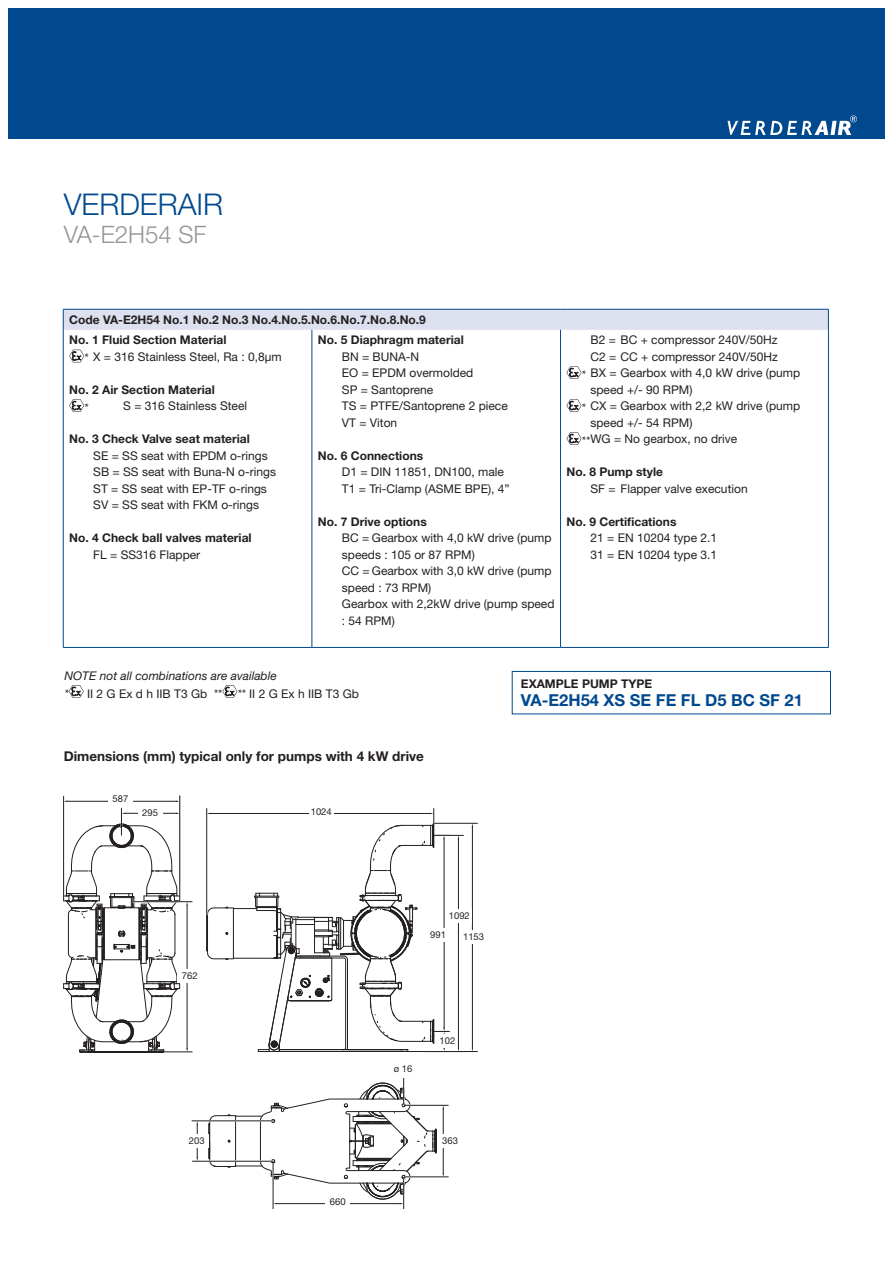
<style>
.page{position:relative;width:893px;height:1263px;background:#fff}
.page>*{position:absolute;margin:0;border:0;box-sizing:border-box;transform-origin:0 0}
.t1{font:300 30px "Helvetica Neue LT Std";color:#01498e}
.t2{font:300 24px "Helvetica Neue LT Std";color:#939598}
.voetnoot{font:700 16.5px "Helvetica Neue LT Std";color:#01498e}
.Subhead{font:700 13.5px "Helvetica Neue LT Std";color:#231f20}
.code-table-body-text{font:12px/16.5px "Helvetica Neue LT Std";color:#231f20}
.code-table-subhead-t{font:700 12px "Helvetica Neue LT Std";color:#231f20}
.table-body-text{font:700 12px "Helvetica Neue LT Std";color:#231f20}
.voetnoot-2{font:italic 12px "Helvetica Neue LT Std";color:#231f20}
.voetnoot-3{font:12px "Helvetica Neue LT Std";color:#231f20}
.code-table-body-text-2{font:italic 12px "Helvetica Neue LT Std";color:#231f20}
.t3{font:9.45px "Helvetica Neue LT Std";color:#231f20}
.s1{font-style:italic}
</style>
<div class="page">
<div style="left:721px;top:9px;width:163px;height:130px;background:#01498e"></div>
<div style="left:9px;top:9px;width:724px;height:130px;background:#01498e"></div>
<svg style="left:728px;top:116px;width:129px;height:19px"></svg>
<div style="left:512px;top:671px;width:319px;height:43px;border:1px solid #01498e"></div>
<div style="left:63px;top:309px;width:765px;height:21px;background:#dde1ef"></div>
<svg style="left:64px;top:330px;width:764px;height:317px"></svg>
<hr style="left:63px;top:309px;width:249px;height:1px;background:#01498e">
<svg style="left:63px;top:309px;width:1px;height:21px"></svg>
<hr style="left:312px;top:309px;width:248px;height:1px;background:#01498e">
<hr style="left:560px;top:309px;width:269px;height:1px;background:#01498e">
<svg style="left:828px;top:309px;width:1px;height:21px"></svg>
<hr style="left:828px;top:330px;width:1px;height:317px;background:#01498e">
<hr style="left:312px;top:330px;width:1px;height:317px;background:#01498e">
<hr style="left:560px;top:330px;width:1px;height:317px;background:#01498e">
<hr style="left:63px;top:330px;width:1px;height:317px;background:#01498e">
<hr style="left:63px;top:647px;width:249px;height:1px;background:#01498e">
<hr style="left:312px;top:647px;width:248px;height:1px;background:#01498e">
<hr style="left:560px;top:647px;width:269px;height:1px;background:#01498e">
<svg style="left:69px;top:350px;width:15px;height:12px"></svg>
<svg style="left:69px;top:399px;width:15px;height:13px"></svg>
<svg style="left:566px;top:366px;width:15px;height:13px"></svg>
<svg style="left:566px;top:399px;width:15px;height:13px"></svg>
<svg style="left:566px;top:432px;width:15px;height:13px"></svg>
<svg style="left:69px;top:685px;width:15px;height:13px"></svg>
<svg style="left:222px;top:685px;width:15px;height:13px"></svg>
<hr style="left:63px;top:796px;width:1px;height:100px;background:#231f20">
<hr style="left:125px;top:801px;width:51px;height:1px;background:#231f20">
<hr style="left:67px;top:801px;width:51px;height:1px;background:#231f20">
<hr style="left:408px;top:1051px;width:69px;height:1px;background:#231f20">
<hr style="left:434px;top:823px;width:43px;height:1px;background:#231f20">
<hr style="left:472px;top:941px;width:1px;height:107px;background:#231f20">
<hr style="left:472px;top:827px;width:1px;height:105px;background:#231f20">
<svg style="left:206px;top:808px;width:257px;height:244px"></svg>
<hr style="left:179px;top:796px;width:1px;height:100px;background:#231f20">
<hr style="left:404px;top:1176px;width:44px;height:1px;background:#231f20">
<hr style="left:404px;top:1105px;width:44px;height:1px;background:#231f20">
<hr style="left:192px;top:1120px;width:81px;height:1px;background:#231f20">
<hr style="left:192px;top:1161px;width:81px;height:1px;background:#231f20">
<svg style="left:195px;top:1121px;width:4px;height:40px"></svg>
<hr style="left:273px;top:1163px;width:1px;height:46px;background:#231f20">
<hr style="left:403px;top:1177px;width:1px;height:32px;background:#231f20">
<svg style="left:208px;top:1082px;width:237px;height:123px"></svg>
<hr style="left:403px;top:1069px;width:1px;height:35px;background:#231f20">
<div style="left:396px;top:1061px;width:16px;height:16px;background:#fff"></div>
<svg style="left:63px;top:808px;width:129px;height:245px"></svg>
<hr style="left:187px;top:905px;width:1px;height:66px;background:#231f20">
<div style="left:108px;top:792px;width:24px;height:14px;background:#fff"></div>
<div style="left:138px;top:806px;width:24px;height:13px;background:#fff"></div>
<div style="left:309px;top:806px;width:24px;height:13px;background:#fff"></div>
<div style="left:178px;top:970px;width:24px;height:13px;background:#fff"></div>
<div style="left:185px;top:1134px;width:24px;height:14px;background:#fff"></div>
<div style="left:326px;top:1195px;width:24px;height:14px;background:#fff"></div>
<div style="left:438px;top:1134px;width:24px;height:14px;background:#fff"></div>
<div style="left:435px;top:1034px;width:22px;height:13px;background:#fff"></div>
<div style="left:426px;top:928px;width:24px;height:13px;background:#fff"></div>
<div style="left:447px;top:909px;width:24px;height:13px;background:#fff"></div>
<div style="left:462px;top:930px;width:24px;height:13px;background:#fff"></div>
<h1 class="t1" style="left:64px;top:185px;width:161px">VERDERAIR</h1>
<h2 class="t2" style="left:64px;top:220px;width:144px">VA-E2H54 SF</h2>
<p class="table-body-text" style="left:69px;top:312px;width:358px">Code VA-E2H54 No.1 No.2 No.3 No.4.No.5.No.6.No.7.No.8.No.9</p>
<p class="code-table-subhead-t" style="left:69px;top:333px;width:159px">No. 1 Fluid Section Material</p>
<p class="code-table-body-text" style="left:84px;top:348px;width:199px"><span class="s1">*</span> X = 316 Stainless Steel, Ra : 0,8µm</p>
<p class="code-table-subhead-t" style="left:69px;top:382px;width:147px">No. 2 Air Section Material</p>
<p class="code-table-body-text-2" style="left:84px;top:400px;width:6px">*</p>
<p class="code-table-body-text" style="left:123px;top:398px;width:125px">S = 316 Stainless Steel</p>
<p class="code-table-subhead-t" style="left:69px;top:432px;width:182px">No. 3 Check Valve seat material</p>
<p class="code-table-body-text" style="left:93px;top:447px;width:176px">SE = SS seat with EPDM o-rings</p>
<p class="code-table-body-text" style="left:93px;top:464px;width:184px">SB = SS seat with Buna-N o-rings</p>
<p class="code-table-body-text" style="left:93px;top:480px;width:175px">ST = SS seat with EP-TF o-rings</p>
<p class="code-table-body-text" style="left:93px;top:497px;width:167px">SV = SS seat with FKM o-rings</p>
<p class="code-table-subhead-t" style="left:69px;top:531px;width:184px">No. 4 Check ball valves material</p>
<p class="code-table-body-text" style="left:93px;top:546px;width:109px">FL = SS316 Flapper</p>
<p class="code-table-subhead-t" style="left:318px;top:333px;width:147px">No. 5 Diaphragm material</p>
<p class="code-table-body-text" style="left:342px;top:348px;width:79px">BN = BUNA-N</p>
<p class="code-table-body-text" style="left:342px;top:365px;width:133px">EO = EPDM overmolded</p>
<p class="code-table-body-text" style="left:342px;top:381px;width:93px">SP = Santoprene</p>
<p class="code-table-body-text" style="left:342px;top:398px;width:167px">TS = PTFE/Santoprene 2 piece</p>
<p class="code-table-body-text" style="left:342px;top:414px;width:57px">VT = Viton</p>
<p class="code-table-subhead-t" style="left:318px;top:448px;width:107px">No. 6 Connections</p>
<p class="code-table-body-text" style="left:342px;top:464px;width:164px">D1 = DIN 11851, DN100, male</p>
<p class="code-table-body-text" style="left:342px;top:480px;width:169px">T1 = Tri-Clamp (ASME BPE), 4”</p>
<p class="code-table-subhead-t" style="left:318px;top:514px;width:110px">No. 7 Drive options</p>
<p class="code-table-body-text" style="left:342px;top:530px;width:211px">BC = Gearbox with 4,0 kW drive (pump speeds : 105 or 87 RPM)</p>
<p class="code-table-body-text" style="left:342px;top:563px;width:211px">CC = Gearbox with 3,0 kW drive (pump speed : 73 RPM)</p>
<p class="code-table-body-text" style="left:342px;top:596px;width:214px">Gearbox with 2,2kW drive (pump speed : 54 RPM)</p>
<p class="code-table-body-text" style="left:590px;top:332px;width:188px">B2 = BC + compressor 240V/50Hz</p>
<p class="code-table-body-text" style="left:590px;top:348px;width:189px">C2 = CC + compressor 240V/50Hz</p>
<p class="code-table-body-text" style="left:590px;top:365px;width:211px;text-indent:-9px"><span class="s1">*</span> BX = Gearbox with 4,0 kW drive (pump speed +/- 90 RPM)</p>
<p class="code-table-body-text" style="left:590px;top:398px;width:211px;text-indent:-9px"><span class="s1">*</span> CX = Gearbox with 2,2 kW drive (pump speed +/- 54 RPM)</p>
<p class="code-table-body-text" style="left:581px;top:431px;width:157px"><span class="s1">**</span>WG = No gearbox, no drive</p>
<p class="code-table-subhead-t" style="left:566px;top:465px;width:98px">No. 8 Pump style</p>
<p class="code-table-body-text" style="left:590px;top:480px;width:159px">SF = Flapper valve execution</p>
<p class="code-table-subhead-t" style="left:566px;top:514px;width:111px">No. 9 Certifications</p>
<p class="code-table-body-text" style="left:590px;top:530px;width:128px">21 = EN 10204 type 2.1</p>
<p class="code-table-body-text" style="left:590px;top:546px;width:128px">31 = EN 10204 type 3.1</p>
<p class="voetnoot-2" style="left:65px;top:668px;width:214px">NOTE not all combinations are available</p>
<p class="voetnoot-3" style="left:65px;top:686px;width:296px"><span class="s1">*</span> II 2 G Ex d h IIB T3 Gb ** <span class="s1">**</span> II 2 G Ex h IIB T3 Gb</p>
<p class="Subhead" style="left:64px;top:747px;width:362px">Dimensions (mm) typical only for pumps with 4 kW drive</p>
<p class="t3" style="left:113px;top:793px;width:17px">587</p>
<p class="t3" style="left:142px;top:807px;width:17px">295</p>
<p class="t3" style="left:311px;top:806px;width:23px">1024</p>
<p class="table-body-text" style="left:521px;top:676px;width:133px">EXAMPLE PUMP TYPE</p>
<p class="voetnoot" style="left:521px;top:690px;width:284px">VA-E2H54 XS SE FE FL D5 BC SF 21</p>
<p class="t3" style="left:182px;top:970px;width:17px">762</p>
<p class="t3" style="left:189px;top:1135px;width:17px">203</p>
<p class="t3" style="left:330px;top:1196px;width:17px">660</p>
<p class="t3" style="left:449px;top:910px;width:23px">1092</p>
<p class="t3" style="left:463px;top:931px;width:23px">1153</p>
<p class="t3" style="left:430px;top:928px;width:17px">991</p>
<p class="t3" style="left:394px;top:1063px;width:20px">ø 16</p>
<p class="t3" style="left:439px;top:1035px;width:17px">102</p>
<p class="t3" style="left:442px;top:1135px;width:17px">363</p>
</div>
